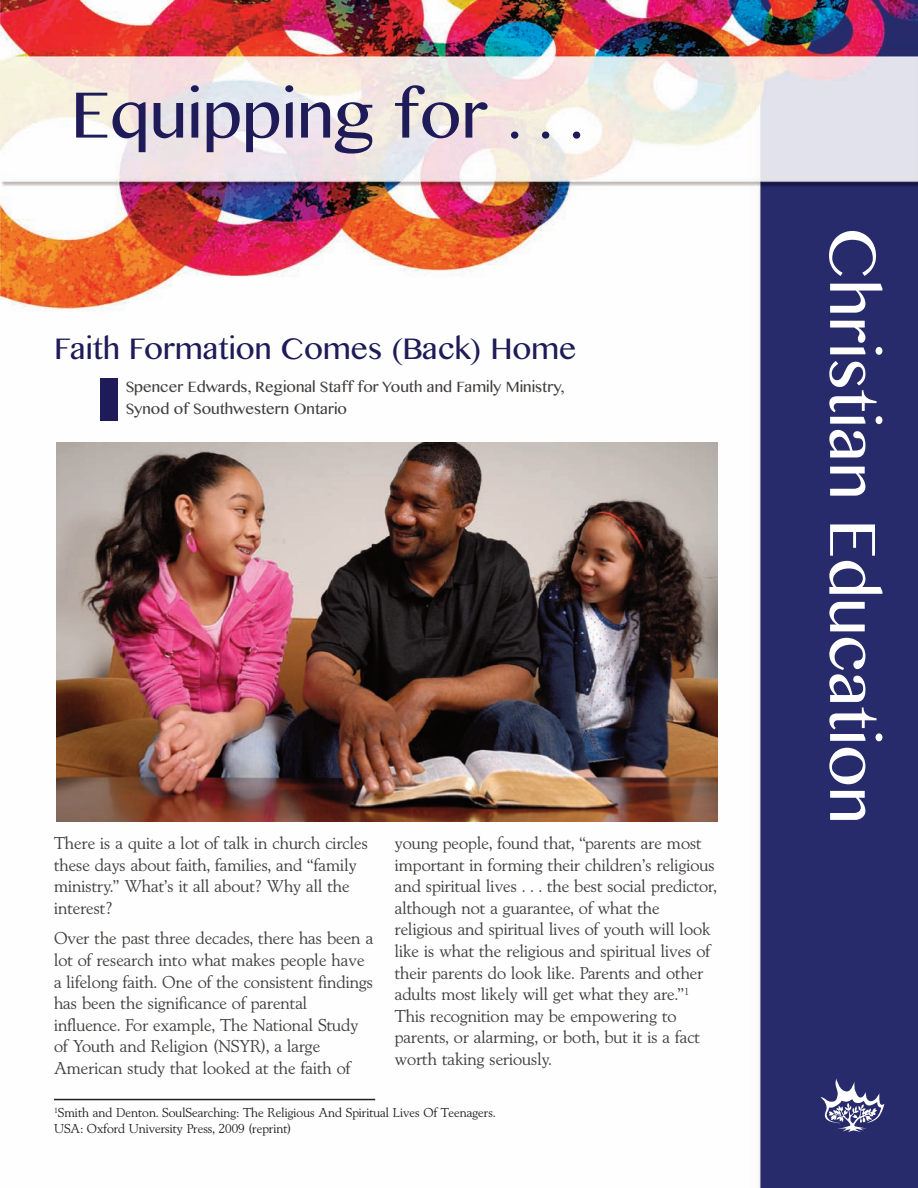
<style>
.page{position:relative;width:918px;height:1188px;background:#fff}
.page>*{position:absolute;margin:0;border:0;box-sizing:border-box;transform-origin:0 0}
.t1{font:66px "Lao MN";color:#fff}
.t2{font:66px "Lao MN";color:#1e1b58}
.t3{font:30px "Lao MN";color:#1e1b58}
.t4{font:18px/21.6px "Lynton Lgt";color:#413f3e}
.t5{font:15px/22.6px "Lao MN";color:#413f3e}
.t6{font:13.5px/16.2px "Lynton Lgt";color:#231f20}
</style>
<div class="page">
<img style="left:0;top:0;width:918px;height:1188px">
<svg style="left:820px;top:1078px;width:64px;height:54px"></svg>
<div style="left:100px;top:379px;width:18px;height:42px;background:#1e1b58"></div>
<img style="left:56px;top:442px;width:662px;height:380px">
<hr style="left:54px;top:1099px;width:321px;height:1px;background:#231f20">
<h1 class="t2" style="left:70px;top:76px;width:515px">Equipping for . . .</h1>
<h2 class="t3" style="left:54px;top:331px;width:524px">Faith Formation Comes (Back) Home</h2>
<p class="t5" style="left:126px;top:375px;width:440px">Spencer Edwards, Regional Staff for Youth and Family Ministry,<br>Synod of Southwestern Ontario</p>
<p class="t4" style="left:54px;top:833px;width:315px">There is a quite a lot of talk in church circles these days about faith, families, and “family ministry.” What’s it all about? Why all the interest?</p>
<p class="t4" style="left:54px;top:929px;width:321px">Over the past three decades, there has been a lot of research into what makes people have a lifelong faith. One of the consistent findings has been the significance of parental influence. For example, The National Study of Youth and Religion (NSYR), a large American study that looked at the faith of</p>
<p class="t4" style="left:395px;top:833px;width:324px">young people, found that, “parents are most important in forming their children’s religious and spiritual lives . . . the best social predictor, although not a guarantee, of what the religious and spiritual lives of youth will look like is what the religious and spiritual lives of their parents do look like. Parents and other adults most likely will get what they are.”<sup>1<br></sup>This recognition may be empowering to parents, or alarming, or both, but it is a fact worth taking seriously.</p>
<p class="t6" style="left:54px;top:1105px;width:443px"><sup>1</sup>Smith and Denton. SoulSearching: The Religious And Spiritual Lives Of Teenagers.<br>USA: Oxford University Press, 2009 (reprint)</p>
<h1 class="t1" style="left:891px;top:227px;width:598px;rotate:90deg">Christian Education</h1>
</div>
